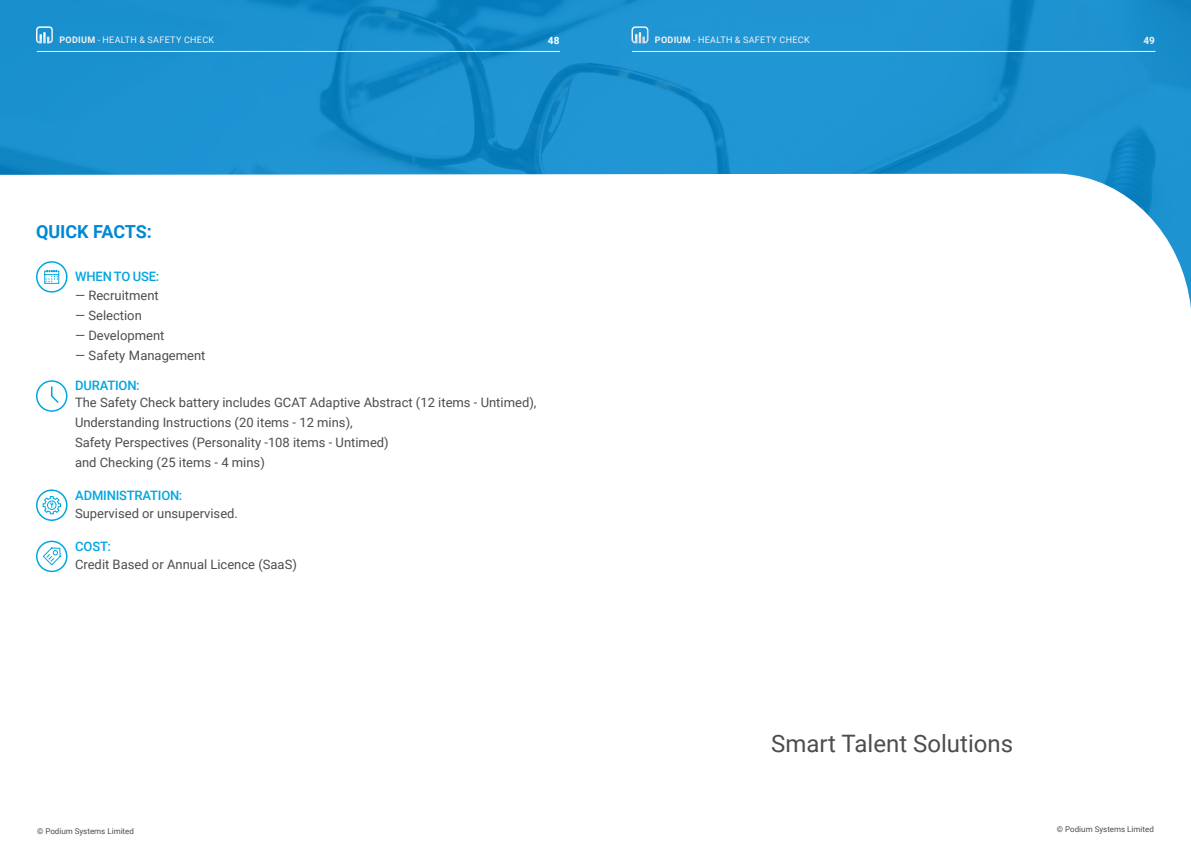
<style>
.page{position:relative;width:1191px;height:842px;background:#fff}
.page>*{position:absolute;margin:0;border:0;box-sizing:border-box;transform-origin:0 0}
.t1{font:24px "Roboto";color:#4d4d4d}
.t2{font:700 18px "Roboto";letter-spacing:-.005em;color:#0089d2}
.t3{font:13px/20px "Roboto";color:#4d4d4d}
.t4{font:500 13px "Roboto";letter-spacing:-.015em;color:#00a6e0}
._6_pt_Small_Text{font:700 10px "Roboto";color:#fff}
._6_pt_Small_Text-2{font:700 10px "Roboto";color:#f2f2f2}
.Body_copy{font:9px "Roboto";letter-spacing:.035em;color:#f2f2f2}
.t5{font:8px "Roboto";color:#4d4d4d}
.s1{font-weight:700}
</style>
<div class="page">
<img style="left:0;top:0;width:1191px;height:308px">
<div style="left:37px;top:51px;width:522px;height:1px;border:1px solid #f2f2f2"></div>
<svg style="left:36px;top:26px;width:17px;height:17px"></svg>
<svg style="left:36px;top:380px;width:32px;height:32px"></svg>
<svg style="left:36px;top:261px;width:32px;height:32px"></svg>
<svg style="left:36px;top:489px;width:32px;height:32px"></svg>
<svg style="left:36px;top:541px;width:32px;height:31px"></svg>
<div style="left:632px;top:51px;width:523px;height:1px;border:1px solid #f2f2f2"></div>
<svg style="left:631px;top:26px;width:17px;height:17px"></svg>
<p class="Body_copy" style="left:59px;top:33px;width:156px"><span class="s1">PODIUM</span> - HEALTH &amp; SAFETY CHECK</p>
<p class="_6_pt_Small_Text" style="left:548px;top:33px;width:13px">48</p>
<p class="t2" style="left:36px;top:219px;width:117px">QUICK FACTS:</p>
<p class="t4" style="left:75px;top:267px;width:85px">WHEN TO USE:</p>
<p class="t3" style="left:75px;top:285px;width:85px">— Recruitment</p>
<p class="t3" style="left:75px;top:305px;width:68px">— Selection</p>
<p class="t3" style="left:75px;top:325px;width:91px">— Development</p>
<p class="t3" style="left:75px;top:345px;width:132px">— Safety Management</p>
<p class="t4" style="left:75px;top:376px;width:66px">DURATION:</p>
<p class="t3" style="left:75px;top:392px;width:463px">The Safety Check battery includes GCAT Adaptive Abstract (12 items - Untimed),<br>Understanding Instructions (20 items - 12 mins),<br>Safety Perspectives (Personality -108 items - Untimed)</p>
<p class="t3" style="left:75px;top:452px;width:191px">and Checking (25 items - 4 mins)</p>
<p class="t4" style="left:75px;top:486px;width:109px">ADMINISTRATION:</p>
<p class="t3" style="left:75px;top:502px;width:164px">Supervised or unsupervised.</p>
<p class="t4" style="left:75px;top:537px;width:37px">COST:</p>
<p class="t3" style="left:75px;top:554px;width:223px">Credit Based or Annual Licence (SaaS)</p>
<p class="Body_copy" style="left:655px;top:33px;width:156px"><span class="s1">PODIUM</span> - HEALTH &amp; SAFETY CHECK</p>
<p class="_6_pt_Small_Text-2" style="left:1143px;top:33px;width:13px">49</p>
<p class="t1" style="left:771px;top:726px;width:243px">Smart Talent Solutions</p>
<p class="t5" style="left:37px;top:825px;width:98px">© Podium Systems Limited</p>
<p class="t5" style="left:1057px;top:823px;width:98px">© Podium Systems Limited</p>
</div>
